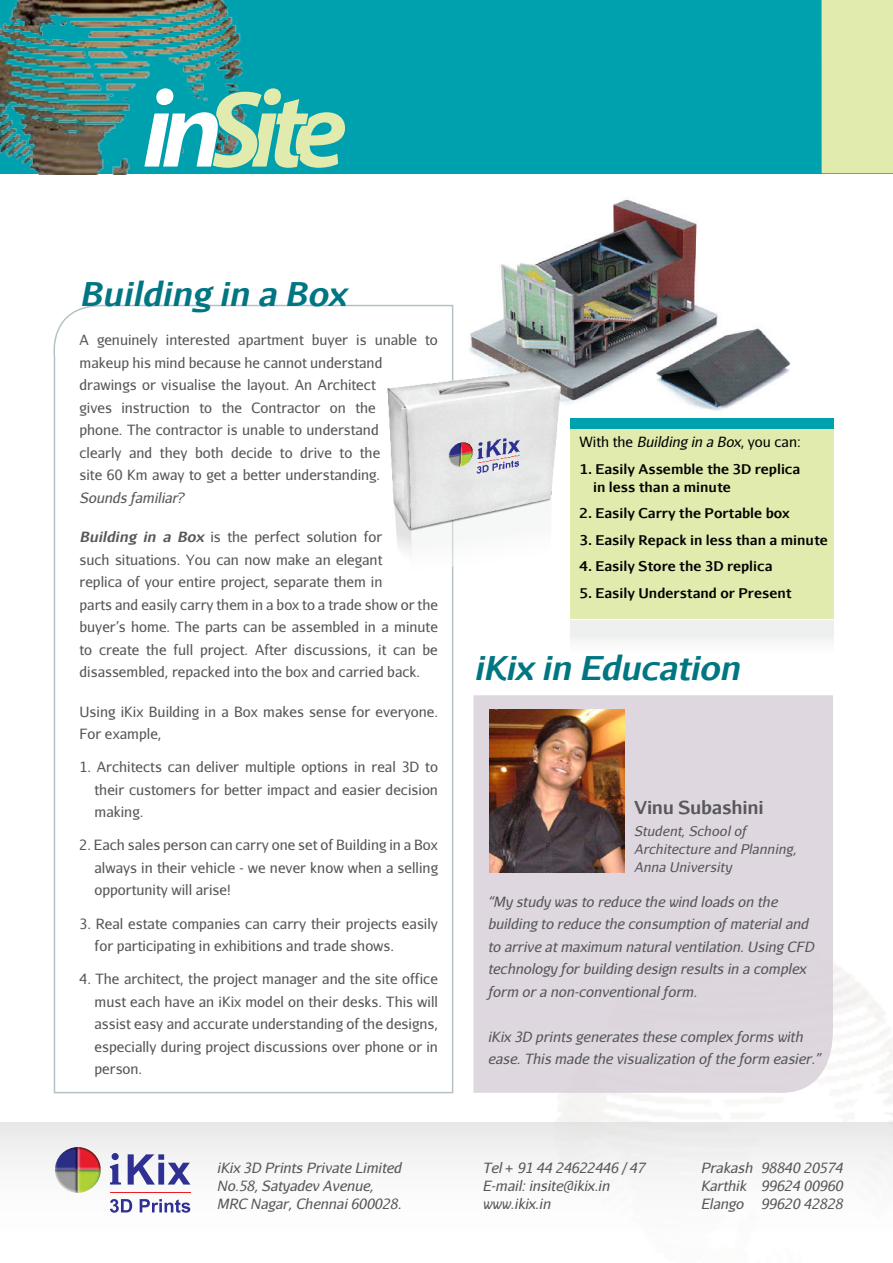
<style>
.page{position:relative;width:893px;height:1263px;background:#fff}
.page>*{position:absolute;margin:0;border:0;box-sizing:border-box;transform-origin:0 0}
.Paragraph_Style_1{font:italic 700 33px "Aurulent Sans";letter-spacing:-.01em;color:#007682}
.Paragraph_Style_1-2{font:700 18px "Aurulent Sans";letter-spacing:-.015em;color:#57585a}
.Paragraph_Style_1-3{font:14.25px/22.5px "Aurulent Sans";color:#57585a}
.Paragraph_Style_1-4{font:italic 14.25px/18px "Aurulent Sans";color:#57585a}
.Paragraph_Style_1-5{font:14.25px "Aurulent Sans";color:#040503}
.Paragraph_Style_1-6{font:700 13.5px/18px "Aurulent Sans";color:#040503}
.Paragraph_Style_1-7{font:italic 13.5px/18px "Aurulent Sans";letter-spacing:.01em;color:#57585a}
.s1{font-style:italic}
.s2{font-weight:700;font-style:italic}
</style>
<div class="page">
<div style="left:0;top:0;width:893px;height:173px;background:#00a1ae"></div>
<div style="left:821px;top:0;width:72px;height:173px;background:#e2ebae"></div>
<img style="left:0;top:0;width:267px;height:174px">
<div style="left:155px;top:87px;width:20px;height:20px;border:2px solid #009fad;border-radius:8px"></div>
<div style="left:262px;top:87px;width:20px;height:20px;border:2px solid #009fad;border-radius:8px"></div>
<svg style="left:142px;top:89px;width:203px;height:81px"></svg>
<svg style="left:473px;top:695px;width:360px;height:399px;background:#dfd8df"></svg>
<svg style="left:53px;top:304px;width:401px;height:790px"></svg>
<img style="left:469px;top:199px;width:322px;height:212px">
<div style="left:570px;top:621px;width:264px;height:30px;background:linear-gradient(to right,#f2f3f3,#f2f3f3)"></div>
<div style="left:1px;top:1123px;width:891px;height:139px;background:linear-gradient(to bottom,#ececeb,#fff)"></div>
<div style="left:570px;top:419px;width:264px;height:200px;background:#e2ebae"></div>
<div style="left:570px;top:419px;width:264px;height:10px;background:#00a1ae"></div>
<svg style="left:394px;top:540px;width:60px;height:32px"></svg>
<img style="left:382px;top:365px;width:184px;height:175px">
<img style="left:489px;top:709px;width:135px;height:164px">
<svg style="left:110px;top:1199px;width:80px;height:14px"></svg>
<hr style="left:110px;top:1191px;width:80px;height:1px;background:#ee1d23">
<img style="left:55px;top:1147px;width:46px;height:46px;border-radius:23px">
<div style="left:112px;top:1153px;width:7px;height:7px;background:#2e3092;border-radius:50%"></div>
<svg style="left:110px;top:1163px;width:11px;height:21px"></svg>
<svg style="left:128px;top:1154px;width:62px;height:30px"></svg>
<p class="Paragraph_Style_1" style="left:80px;top:269px;width:268px">Building in a Box</p>
<p class="Paragraph_Style_1-3" style="left:80px;top:328px;width:360px">A genuinely interested apartment buyer is unable to makeup his mind because he cannot understand drawings or visualise the layout. An Architect<br>gives instruction to the Contractor on the<br>phone. The contractor is unable to understand<br>clearly and they both decide to drive to the<br>site 60 Km away to get a better understanding.<br><span class="s1">Sounds familiar?</span></p>
<p class="Paragraph_Style_1-3" style="left:80px;top:525px;width:360px"><span class="s2">Building in a Box</span> is the perfect solution for<br>such situations. You can now make an elegant<br>replica of your entire project, separate them in<br>parts and easily carry them in a box to a trade show or the buyer’s home. The parts can be assembled in a minute to create the full project. After discussions, it can be disassembled, repacked into the box and carried back.</p>
<p class="Paragraph_Style_1-3" style="left:80px;top:700px;width:360px">Using iKix Building in a Box makes sense for everyone.<br>For example,</p>
<p class="Paragraph_Style_1-3" style="left:95px;top:755px;width:345px;text-align:justify;text-indent:-15px">1. Architects can deliver multiple options in real 3D to their customers for better impact and easier decision making.</p>
<p class="Paragraph_Style_1-3" style="left:95px;top:833px;width:345px;text-align:justify;text-indent:-15px">2. Each sales person can carry one set of Building in a Box always in their vehicle - we never know when a selling opportunity will arise!</p>
<p class="Paragraph_Style_1-3" style="left:95px;top:912px;width:345px;text-indent:-15px">3. Real estate companies can carry their projects easily for participating in exhibitions and trade shows.</p>
<p class="Paragraph_Style_1-3" style="left:95px;top:967px;width:345px;text-align:justify;text-indent:-15px">4. The architect, the project manager and the site office must each have an iKix model on their desks. This will assist easy and accurate understanding of the designs, especially during project discussions over phone or in person.</p>
<p class="Paragraph_Style_1-5" style="left:580px;top:433px;width:223px">With the <span class="s1">Building in a Box</span>, you can:</p>
<p class="Paragraph_Style_1-6" style="left:593px;top:459px;width:209px;text-indent:-14px">1. Easily Assemble the 3D replica in less than a minute</p>
<p class="Paragraph_Style_1-6" style="left:580px;top:503px;width:212px">2. Easily Carry the Portable box</p>
<p class="Paragraph_Style_1-6" style="left:580px;top:530px;width:250px">3. Easily Repack in less than a minute</p>
<p class="Paragraph_Style_1-6" style="left:580px;top:556px;width:194px">4. Easily Store the 3D replica</p>
<p class="Paragraph_Style_1-6" style="left:580px;top:583px;width:213px">5. Easily Understand or Present</p>
<p class="Paragraph_Style_1" style="left:474px;top:643px;width:267px">iKix in Education</p>
<p class="Paragraph_Style_1-2" style="left:634px;top:793px;width:131px">Vinu Subashini</p>
<p class="Paragraph_Style_1-7" style="left:634px;top:821px;width:164px">Student, School of<br>Architecture and Planning,<br>Anna University</p>
<p class="Paragraph_Style_1-4" style="left:488px;top:890px;width:328px;line-height:22.5px">“My study was to reduce the wind loads on the building to reduce the consumption of material and to arrive at maximum natural ventilation. Using CFD technology for building design results in a complex form or a non-conventional form.</p>
<p class="Paragraph_Style_1-4" style="left:488px;top:1025px;width:334px;line-height:22.5px">iKix 3D prints generates these complex forms with ease. This made the visualization of the form easier.”</p>
<p class="Paragraph_Style_1-4" style="left:217px;top:1159px;width:186px">iKix 3D Prints Private Limited<br>No.58, Satyadev Avenue,<br>MRC Nagar, Chennai 600028.</p>
<p class="Paragraph_Style_1-4" style="left:701px;top:1159px;width:143px;text-align:justify">Prakash 98840 20574<br>Karthik 99624 00960<br>Elango 99620 42828</p>
<p class="Paragraph_Style_1-4" style="left:482px;top:1159px;width:164px">Tel + 91 44 24622446 / 47<br>E-mail: insite@ikix.in www.ikix.in</p>
</div>
